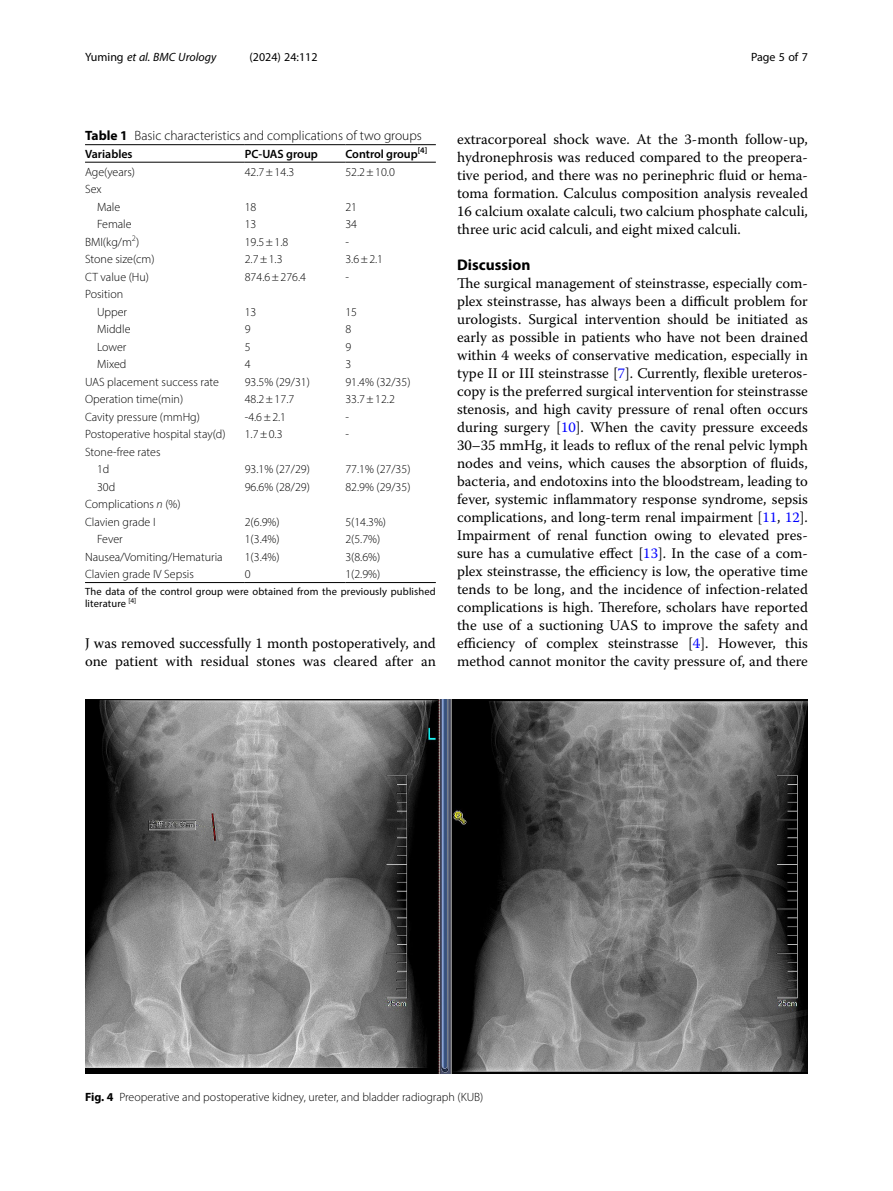
<style>
.page{position:relative;width:893px;height:1191px;background:#fff}
.page>*{position:absolute;margin:0;border:0;box-sizing:border-box;transform-origin:0 0}
.Head_1{font:700 15.45px "Myriad Pro";color:#000}
.Body_Text{font:14.7px/18px "Warnock Pro";color:#000;text-align:justify}
.Table_Caption{font:300 13.5px "Myriad Pro";color:#000}
.Table_Body{font:300 12px "Myriad Pro";color:#000}
.Figure_Caption{font:300 12px "Myriad Pro";color:#000}
.Table_Head{font:600 12px "Myriad Pro";color:#000}
.t1{font:italic 12px "Myriad Pro";color:#000}
.t2{font:12px "Myriad Pro";color:#000}
.Table_Footnote{font:10.5px/12.8px "Myriad Pro";letter-spacing:.01em;color:#000}
.s1{font-style:normal}
.s2{font-weight:700}
.s3{font-style:italic}
.s4{color:#00f}
</style>
<div class="page">
<hr style="left:85px;top:162px;width:160px;height:1px;background:#000">
<hr style="left:245px;top:144px;width:100px;height:1px;background:#000">
<hr style="left:245px;top:162px;width:100px;height:1px;background:#000">
<hr style="left:345px;top:144px;width:91px;height:1px;background:#000">
<hr style="left:345px;top:162px;width:91px;height:1px;background:#000">
<hr style="left:245px;top:582px;width:100px;height:1px;background:#000">
<hr style="left:345px;top:582px;width:91px;height:1px;background:#000">
<hr style="left:85px;top:582px;width:160px;height:1px;background:#000">
<hr style="left:85px;top:144px;width:160px;height:1px;background:#000">
<img style="left:85px;top:699px;width:723px;height:375px">
<p class="t1" style="left:85px;top:50px;width:133px"><span class="s1">Yuming</span> et al. BMC Urology</p>
<p class="t2" style="left:249px;top:50px;width:70px">(2024) 24:112</p>
<p class="t2" style="left:751px;top:50px;width:58px">Page 5 of 7</p>
<p class="Table_Caption" style="left:85px;top:128px;width:338px"><span class="s2">Table 1</span> Basic characteristics and complications of two groups</p>
<p class="Table_Head" style="left:85px;top:146px;width:49px">Variables</p>
<p class="Table_Head" style="left:245px;top:146px;width:75px">PC-UAS group</p>
<p class="Table_Head" style="left:345px;top:146px;width:83px">Control group<sup>[4]</sup></p>
<p class="Table_Body" style="left:85px;top:164px;width:52px">Age(years)</p>
<p class="Table_Body" style="left:245px;top:164px;width:51px">42.7±14.3</p>
<p class="Table_Body" style="left:345px;top:164px;width:51px">52.2±10.0</p>
<p class="Table_Body" style="left:85px;top:182px;width:18px">Sex</p>
<p class="Table_Body" style="left:97px;top:199px;width:25px">Male</p>
<p class="Table_Body" style="left:245px;top:199px;width:13px">18</p>
<p class="Table_Body" style="left:345px;top:199px;width:13px">21</p>
<p class="Table_Body" style="left:97px;top:217px;width:36px">Female</p>
<p class="Table_Body" style="left:245px;top:217px;width:13px">13</p>
<p class="Table_Body" style="left:345px;top:217px;width:13px">34</p>
<p class="Table_Body" style="left:85px;top:234px;width:56px">BMI(kg/m<sup>2</sup>)</p>
<p class="Table_Body" style="left:245px;top:234px;width:45px">19.5±1.8</p>
<p class="Table_Body" style="left:345px;top:234px;width:5px">-</p>
<p class="Table_Body" style="left:85px;top:252px;width:71px">Stone size(cm)</p>
<p class="Table_Body" style="left:245px;top:252px;width:39px">2.7±1.3</p>
<p class="Table_Body" style="left:345px;top:252px;width:39px">3.6±2.1</p>
<p class="Table_Body" style="left:85px;top:269px;width:66px">CT value (Hu)</p>
<p class="Table_Body" style="left:245px;top:269px;width:63px">874.6±276.4</p>
<p class="Table_Body" style="left:345px;top:269px;width:5px">-</p>
<p class="Table_Body" style="left:85px;top:287px;width:40px">Position</p>
<p class="Table_Body" style="left:97px;top:304px;width:32px">Upper</p>
<p class="Table_Body" style="left:245px;top:304px;width:13px">13</p>
<p class="Table_Body" style="left:345px;top:304px;width:13px">15</p>
<p class="Table_Body" style="left:97px;top:322px;width:35px">Middle</p>
<p class="Table_Body" style="left:245px;top:322px;width:7px">9</p>
<p class="Table_Body" style="left:345px;top:322px;width:7px">8</p>
<p class="Table_Body" style="left:97px;top:339px;width:31px">Lower</p>
<p class="Table_Body" style="left:245px;top:339px;width:7px">5</p>
<p class="Table_Body" style="left:345px;top:339px;width:7px">9</p>
<p class="Table_Body" style="left:97px;top:357px;width:31px">Mixed</p>
<p class="Table_Body" style="left:245px;top:357px;width:7px">4</p>
<p class="Table_Body" style="left:345px;top:357px;width:7px">3</p>
<p class="Table_Body" style="left:85px;top:374px;width:135px">UAS placement success rate</p>
<p class="Table_Body" style="left:245px;top:374px;width:67px">93.5% (29/31)</p>
<p class="Table_Body" style="left:345px;top:374px;width:67px">91.4% (32/35)</p>
<p class="Table_Body" style="left:85px;top:392px;width:100px">Operation time(min)</p>
<p class="Table_Body" style="left:245px;top:392px;width:51px">48.2±17.7</p>
<p class="Table_Body" style="left:345px;top:392px;width:51px">33.7±12.2</p>
<p class="Table_Body" style="left:85px;top:409px;width:116px">Cavity pressure (mmHg)</p>
<p class="Table_Body" style="left:245px;top:409px;width:43px">-4.6±2.1</p>
<p class="Table_Body" style="left:345px;top:409px;width:5px">-</p>
<p class="Table_Body" style="left:85px;top:427px;width:142px">Postoperative hospital stay(d)</p>
<p class="Table_Body" style="left:245px;top:427px;width:39px">1.7±0.3</p>
<p class="Table_Body" style="left:345px;top:427px;width:5px">-</p>
<p class="Table_Body" style="left:85px;top:444px;width:77px">Stone-free rates</p>
<p class="Table_Body" style="left:97px;top:462px;width:14px">1d</p>
<p class="Table_Body" style="left:245px;top:462px;width:67px">93.1% (27/29)</p>
<p class="Table_Body" style="left:345px;top:462px;width:67px">77.1% (27/35)</p>
<p class="Table_Body" style="left:97px;top:479px;width:20px">30d</p>
<p class="Table_Body" style="left:245px;top:479px;width:67px">96.6% (28/29)</p>
<p class="Table_Body" style="left:345px;top:479px;width:67px">82.9% (29/35)</p>
<p class="Table_Body" style="left:85px;top:497px;width:97px">Complications <span class="s3">n</span> (%)</p>
<p class="Table_Body" style="left:85px;top:514px;width:72px">Clavien grade I</p>
<p class="Table_Body" style="left:245px;top:514px;width:36px">2(6.9%)</p>
<p class="Table_Body" style="left:345px;top:514px;width:42px">5(14.3%)</p>
<p class="Table_Body" style="left:97px;top:532px;width:27px">Fever</p>
<p class="Table_Body" style="left:245px;top:532px;width:36px">1(3.4%)</p>
<p class="Table_Body" style="left:345px;top:532px;width:36px">2(5.7%)</p>
<p class="Table_Body" style="left:85px;top:549px;width:139px">Nausea/Vomiting/Hematuria</p>
<p class="Table_Body" style="left:245px;top:549px;width:36px">1(3.4%)</p>
<p class="Table_Body" style="left:345px;top:549px;width:36px">3(8.6%)</p>
<p class="Table_Body" style="left:85px;top:567px;width:110px">Clavien grade IV Sepsis</p>
<p class="Table_Body" style="left:245px;top:567px;width:7px">0</p>
<p class="Table_Body" style="left:345px;top:567px;width:36px">1(2.9%)</p>
<p class="Table_Footnote" style="left:85px;top:584px;width:352px">The data of the control group were obtained from the previously published literature <sup>[4]</sup></p>
<p class="Body_Text" style="left:85px;top:634px;width:352px">J was removed successfully 1 month postoperatively, and one patient with residual stones was cleared after an</p>
<p class="Body_Text" style="left:457px;top:130px;width:352px">extracorporeal shock wave. At the 3-month follow-up, hydronephrosis was reduced compared to the preopera&shy;tive period, and there was no perinephric fluid or hema&shy;toma formation. Calculus composition analysis revealed 16 calcium oxalate calculi, two calcium phosphate calculi, three uric acid calculi, and eight mixed calculi.</p>
<p class="Head_1" style="left:457px;top:255px;width:75px">Discussion</p>
<p class="Body_Text" style="left:457px;top:274px;width:352px">The surgical management of steinstrasse, especially com&shy;plex steinstrasse, has always been a difficult problem for urologists. Surgical intervention should be initiated as early as possible in patients who have not been drained within 4 weeks of conservative medication, especially in type II or III steinstrasse [<span class="s4">7</span>]. Currently, flexible ureteros&shy;copy is the preferred surgical intervention for steinstrasse stenosis, and high cavity pressure of renal often occurs during surgery [<span class="s4">10</span>]. When the cavity pressure exceeds 30–35 mmHg, it leads to reflux of the renal pelvic lymph nodes and veins, which causes the absorption of fluids, bacteria, and endotoxins into the bloodstream, leading to fever, systemic inflammatory response syndrome, sepsis complications, and long-term renal impairment [<span class="s4">11</span>, <span class="s4">12</span>].<br>Impairment of renal function owing to elevated pres&shy;sure has a cumulative effect [<span class="s4">13</span>]. In the case of a com&shy;plex steinstrasse, the efficiency is low, the operative time tends to be long, and the incidence of infection-related complications is high. Therefore, scholars have reported the use of a suctioning UAS to improve the safety and efficiency of complex steinstrasse [<span class="s4">4</span>]. However, this method cannot monitor the cavity pressure of, and there</p>
<p class="Figure_Caption" style="left:85px;top:1089px;width:400px"><span class="s2">Fig. 4</span> Preoperative and postoperative kidney, ureter, and bladder radiograph (KUB)</p>
</div>
